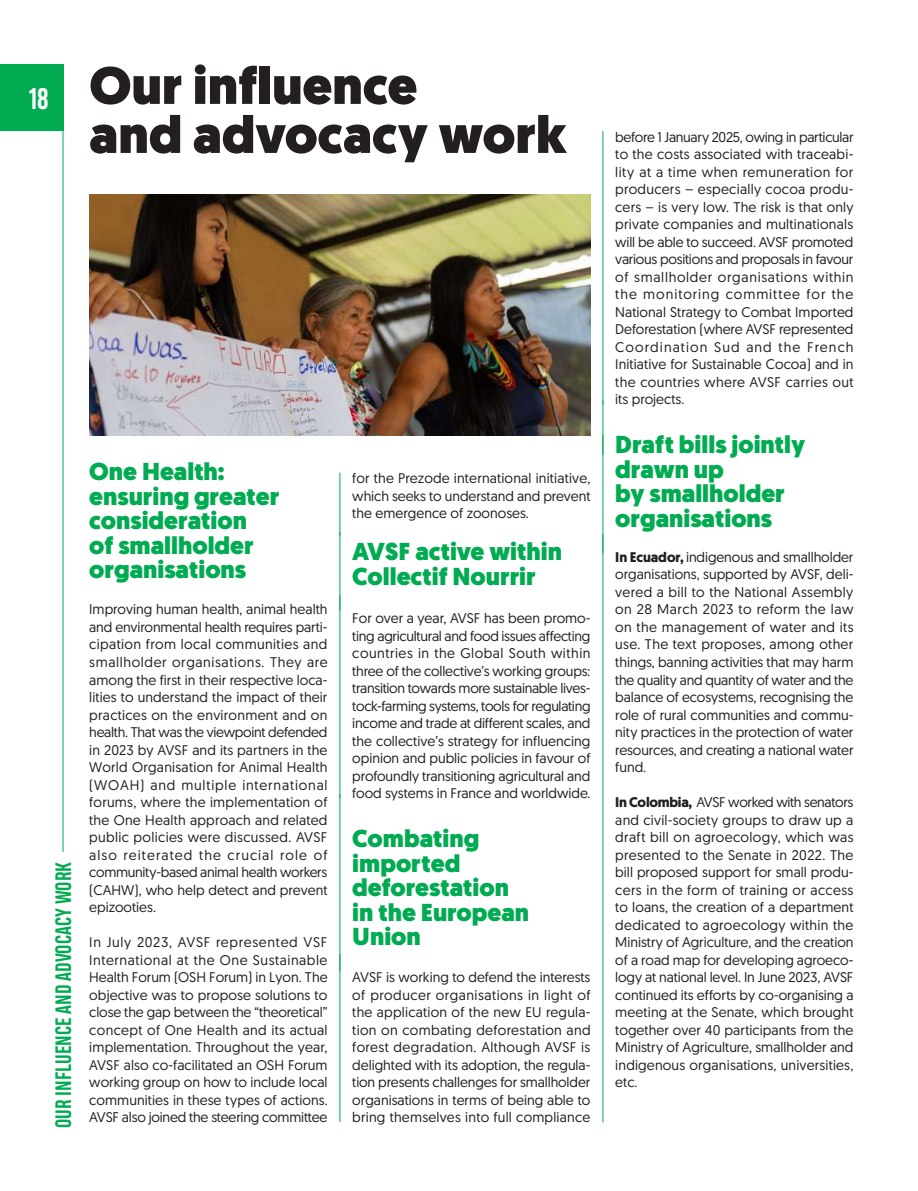
<style>
.page{position:relative;width:918px;height:1191px;background:#fff}
.page>*{position:absolute;margin:0;border:0;box-sizing:border-box;transform-origin:0 0}
.t1{font:900 52.5px/49px "Geomanist";color:#231f20}
.t2{font:700 28px "Heading Pro";color:#fff}
.t3{font:900 24.5px/24.5px "Geomanist";color:#00ab51}
.t4{font:700 21px "Heading Pro";color:#00ab51}
.t5{font:14px/17.5px "Geomanist";color:#231f20;text-align:justify}
.s1{font-weight:700}
</style>
<div class="page">
<hr style="left:63px;top:64px;width:1px;height:980px;background:#00ab51">
<div style="left:0;top:64px;width:63px;height:67px;background:#00ab51"></div>
<div style="left:55px;top:852px;width:16px;height:275px;background:#fff"></div>
<img style="left:89px;top:194px;width:501px;height:242px">
<hr style="left:339px;top:472px;width:1px;height:64px;background:#00ab51">
<hr style="left:339px;top:532px;width:1px;height:78px;background:#00ab51">
<hr style="left:339px;top:595px;width:1px;height:203px;background:#00ab51">
<hr style="left:339px;top:794px;width:1px;height:177px;background:#00ab51">
<hr style="left:339px;top:954px;width:1px;height:168px;background:#00ab51">
<hr style="left:602px;top:131px;width:1px;height:273px;background:#00ab51">
<hr style="left:602px;top:400px;width:1px;height:55px;background:#00ab51">
<hr style="left:602px;top:435px;width:1px;height:118px;background:#00ab51">
<hr style="left:602px;top:534px;width:1px;height:588px;background:#00ab51">
<h2 class="t2" style="left:29px;top:81px;width:21px">18</h2>
<h1 class="t1" style="left:89px;top:61px;width:479px">Our influence<br>and advocacy work</h1>
<h3 class="t4" style="left:51px;top:1127px;width:267px;rotate:-90deg">OUR INFLUENCE AND ADVOCACY WORK</h3>
<h3 class="t3" style="left:89px;top:459px;width:191px">One Health: ensuring greater consideration<br>of smallholder organisations</h3>
<p class="t5" style="left:89px;top:600px;width:240px">Improving human health, animal health and environmental health requires parti&shy;cipation from local communities and smallholder organisations. They are among the first in their respective loca&shy;lities to understand the impact of their practices on the environment and on health. That was the viewpoint defended in 2023 by AVSF and its partners in the World Organisation for Animal Health (WOAH) and multiple international forums, where the implementation of the One Health approach and related public policies were discussed. AVSF also reiterated the crucial role of community-based animal health workers (CAHW), who help detect and prevent epizooties.</p>
<p class="t5" style="left:89px;top:933px;width:240px">In July 2023, AVSF represented VSF International at the One Sustainable Health Forum (OSH Forum) in Lyon. The objective was to propose solutions to close the gap between the “theoretical” concept of One Health and its actual implementation. Throughout the year, AVSF also co-facilitated an OSH Forum working group on how to include local communities in these types of actions.<br>AVSF also joined the steering committee</p>
<p class="t5" style="left:352px;top:469px;width:240px">for the Prezode international initiative, which seeks to understand and prevent the emergence of zoonoses.</p>
<h3 class="t3" style="left:352px;top:539px;width:211px">AVSF active within<br>Collectif Nourrir</h3>
<p class="t5" style="left:352px;top:609px;width:240px">For over a year, AVSF has been promo&shy;ting agricultural and food issues affecting countries in the Global South within three of the collective’s working groups: transition towards more sustainable lives&shy;tock-farming systems, tools for regulating income and trade at different scales, and the collective’s strategy for influencing opinion and public policies in favour of profoundly transitioning agricultural and food systems in France and worldwide.</p>
<h3 class="t3" style="left:352px;top:826px;width:178px">Combating imported deforestation in the European<br>Union</h3>
<p class="t5" style="left:352px;top:968px;width:240px">AVSF is working to defend the interests of producer organisations in light of the application of the new EU regula&shy;tion on combating deforestation and forest degradation. Although AVSF is delighted with its adoption, the regula&shy;tion presents challenges for smallholder organisations in terms of being able to bring themselves into full compliance</p>
<p class="t5" style="left:615px;top:128px;width:240px">before 1 January 2025, owing in particular to the costs associated with traceabi&shy;lity at a time when remuneration for producers – especially cocoa produ&shy;cers – is very low. The risk is that only private companies and multinationals will be able to succeed. AVSF promoted various positions and proposals in favour of smallholder organisations within the monitoring committee for the National Strategy to Combat Imported Deforestation (where AVSF represented Coordination Sud and the French Initiative for Sustainable Cocoa) and in the countries where AVSF carries out its projects.</p>
<h3 class="t3" style="left:615px;top:433px;width:191px">Draft bills jointly drawn up<br>by smallholder organisations</h3>
<p class="t5" style="left:615px;top:548px;width:240px"><span class="s1">In Ecuador,</span> indigenous and smallholder organisations, supported by AVSF, deli&shy;vered a bill to the National Assembly on 28 March 2023 to reform the law on the management of water and its use. The text proposes, among other things, banning activities that may harm the quality and quantity of water and the balance of ecosystems, recognising the role of rural communities and commu&shy;nity practices in the protection of water resources, and creating a national water fund.</p>
<p class="t5" style="left:615px;top:793px;width:240px"><span class="s1">In Colombia,</span> AVSF worked with senators and civil-society groups to draw up a draft bill on agroecology, which was presented to the Senate in 2022. The bill proposed support for small produ&shy;cers in the form of training or access to loans, the creation of a department dedicated to agroecology within the Ministry of Agriculture, and the creation of a road map for developing agroeco&shy;logy at national level. In June 2023, AVSF continued its efforts by co-organising a meeting at the Senate, which brought together over 40 participants from the Ministry of Agriculture, smallholder and indigenous organisations, universities, etc.</p>
</div>
